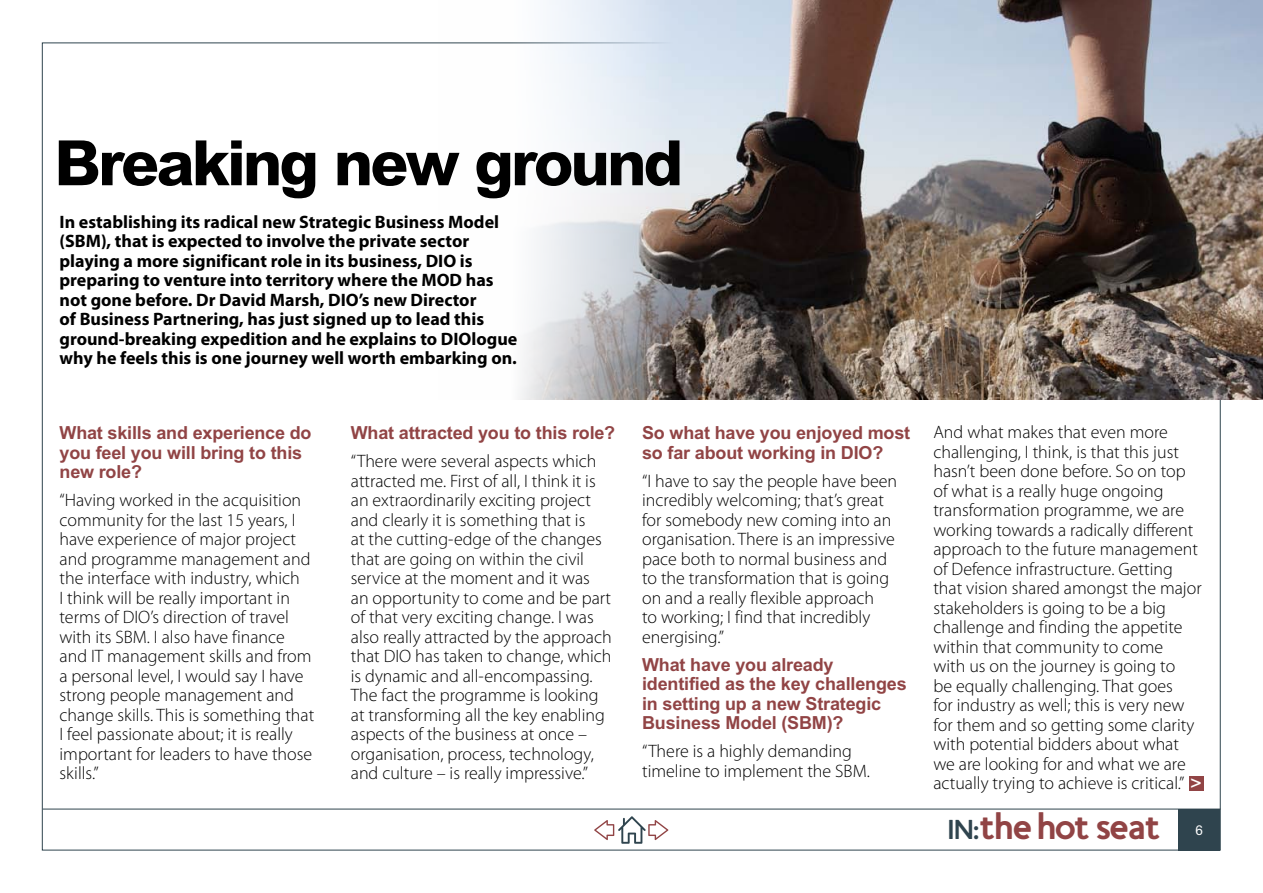
<style>
.page{position:relative;width:1263px;height:893px;background:#fff}
.page>*{position:absolute;margin:0;border:0;box-sizing:border-box;transform-origin:0 0}
.t1{font:800 62.55px "M Arial";letter-spacing:-.05em;color:#000}
.t2{font:700 39.3px "Houschka";letter-spacing:-.05em;color:#914445}
.t3{font:300 18px/19.5px "Myriad Pro";color:#000}
.t4{font:700 18px/19.5px "Myriad Pro";color:#000}
.t5{font:700 18px/19.5px "M Arial";letter-spacing:-.01em;color:#914445}
.t6{font:13.5px "M Arial";color:#fff}
.s1{font-family:"Clarendon BT";font-weight:800;font-size:16.5px;color:#fff}
.s2{font-size:28.05px;color:#2f444e}
</style>
<div class="page">
<img style="left:438px;top:0;width:825px;height:400px">
<div style="left:1178px;top:809px;width:42px;height:41px;background:#2f444e"></div>
<hr style="left:43px;top:809px;width:1177px;height:1px;background:#2f444e">
<div style="left:1188px;top:776px;width:15px;height:15px;background:#914445"></div>
<svg style="left:594px;top:816px;width:74px;height:28px"></svg>
<h1 class="t1" style="left:54px;top:126px;width:630px">Breaking new ground</h1>
<p class="t4" style="left:60px;top:211px;width:459px">In establishing its radical new Strategic Business Model (SBM), that is expected to involve the private sector playing a more significant role in its business, DIO is preparing to venture into territory where the MOD has not gone before. Dr David Marsh, DIO’s new Director<br>of Business Partnering, has just signed up to lead this ground-breaking expedition and he explains to DIOlogue why he feels this is one journey well worth embarking on.</p>
<p class="t5" style="left:60px;top:423px;width:254px">What skills and experience do you feel you will bring to this new role?</p>
<p class="t3" style="left:60px;top:490px;width:256px">“Having worked in the acquisition community for the last 15 years, I have experience of major project and programme management and the interface with industry, which<br>I think will be really important in terms of DIO’s direction of travel with its SBM. I also have finance and IT management skills and from a personal level, I would say I have strong people management and change skills. This is something that<br>I feel passionate about; it is really important for leaders to have those skills.”</p>
<p class="t5" style="left:351px;top:423px;width:266px">What attracted you to this role?</p>
<p class="t3" style="left:351px;top:451px;width:262px">“There were several aspects which attracted me. First of all, I think it is an extraordinarily exciting project and clearly it is something that is<br>at the cutting-edge of the changes that are going on within the civil service at the moment and it was an opportunity to come and be part of that very exciting change. I was also really attracted by the approach that DIO has taken to change, which is dynamic and all-encompassing.<br>The fact the programme is looking at transforming all the key enabling aspects of the business at once – organisation, process, technology, and culture – is really impressive.”</p>
<p class="t5" style="left:642px;top:423px;width:270px">So what have you enjoyed most so far about working in DIO?</p>
<p class="t3" style="left:642px;top:471px;width:257px">“I have to say the people have been incredibly welcoming; that’s great for somebody new coming into an organisation. There is an impressive pace both to normal business and to the transformation that is going on and a really flexible approach<br>to working; I find that incredibly energising.”</p>
<p class="t5" style="left:642px;top:654px;width:266px">What have you already identified as the key challenges in setting up a new Strategic<br>Business Model (SBM)?</p>
<p class="t3" style="left:642px;top:741px;width:229px">“There is a highly demanding timeline to implement the SBM.</p>
<p class="t3" style="left:933px;top:423px;width:271px">And what makes that even more challenging, I think, is that this just hasn’t been done before. So on top of what is a really huge ongoing transformation programme, we are working towards a radically different approach to the future management of Defence infrastructure. Getting that vision shared amongst the major stakeholders is going to be a big challenge and finding the appetite within that community to come<br>with us on the journey is going to<br>be equally challenging. That goes<br>for industry as well; this is very new for them and so getting some clarity with potential bidders about what we are looking for and what we are actually trying to achieve is critical.” <span class="s1">&gt;</span></p>
<h2 class="t2" style="left:947px;top:802px;width:214px"><span class="s2">IN:</span>the hot seat</h2>
<p class="t6" style="left:1195px;top:823px;width:9px">6</p>
</div>
